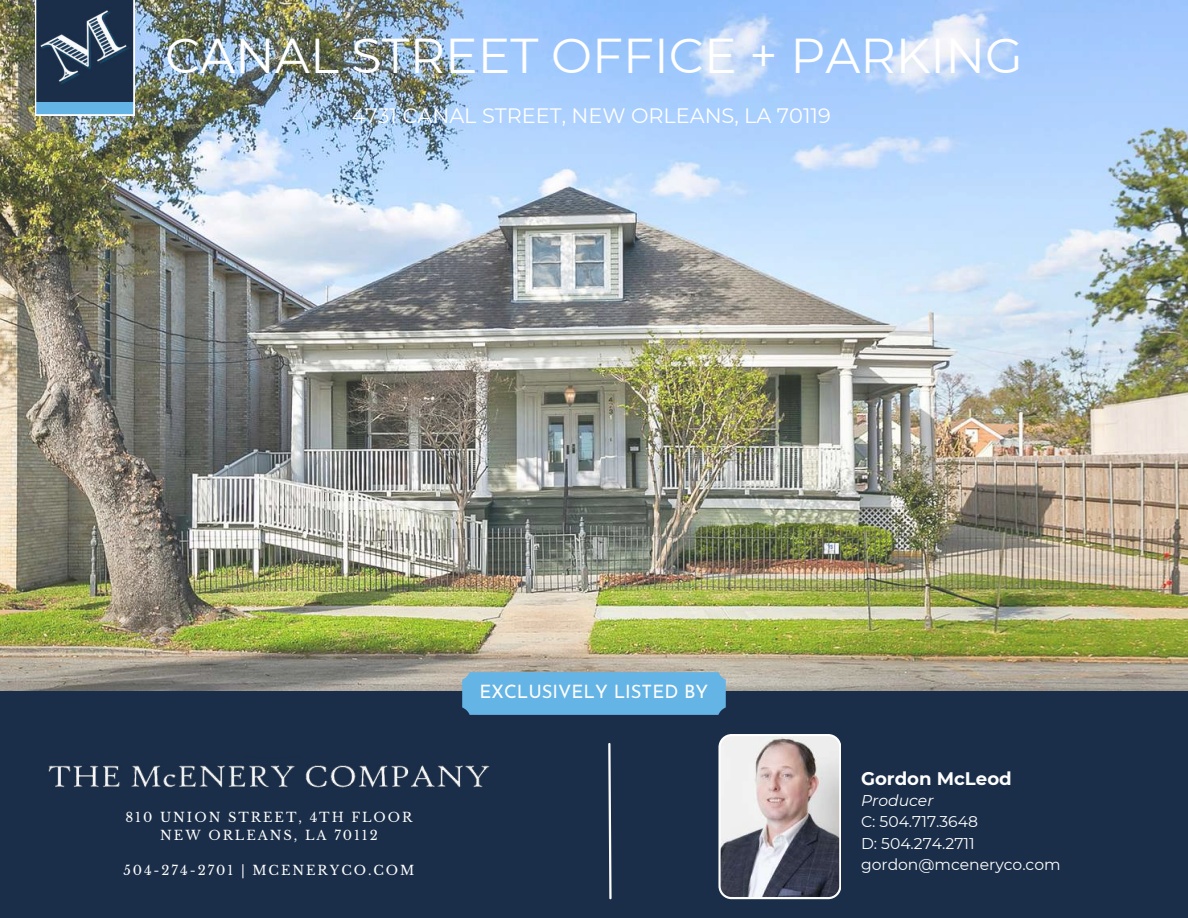
<style>
.page{position:relative;width:1188px;height:918px;background:#fff}
.page>*{position:absolute;margin:0;border:0;box-sizing:border-box;transform-origin:0 0}
.t1{font:48.9px "Montserrat";color:#fff}
.t2{font:20.85px "Montserrat";color:#fff}
.t3{font:18.45px "Josefin Sans";color:#fefefe}
.t4{font:700 18.15px "Montserrat";color:#fefefe}
.t5{font:15.6px/21.3px "Montserrat";color:#fefefe}
.t6{font:italic 15.6px "Montserrat";color:#fefefe}
.t7{font:13.05px/17.9px "Libre Baskerville";letter-spacing:.15em;color:#fefefe;text-align:center}
</style>
<div class="page">
<img style="left:0;top:0;width:1188px;height:691px">
<div style="left:0;top:691px;width:1188px;height:227px;background:#1a2e49"></div>
<div style="left:462px;top:672px;width:264px;height:43px;background:#64b4e6"></div>
<div style="left:702px;top:676px;width:17px;height:18px;background:#64b4e6;border-radius:50%"></div>
<div style="left:702px;top:694px;width:17px;height:17px;background:#64b4e6;border-radius:50%"></div>
<div style="left:466px;top:694px;width:17px;height:17px;background:#64b4e6;border-radius:50%"></div>
<div style="left:468px;top:676px;width:17px;height:18px;background:#64b4e6;border-radius:50%"></div>
<svg style="left:718px;top:734px;width:123px;height:165px;background:#a7a2a6"></svg>
<img style="left:48px;top:765px;width:442px;height:23px">
<svg style="left:608px;top:743px;width:4px;height:157px"></svg>
<svg style="left:35px;top:0;width:99px;height:115px;background:#3b546f"></svg>
<h1 class="t1" style="left:165px;top:26px;width:859px">CANAL STREET OFFICE + PARKING</h1>
<h2 class="t2" style="left:352px;top:103px;width:481px">4731 CANAL STREET, NEW ORLEANS, LA 70119</h2>
<p class="t7" style="left:125px;top:808px;width:289px">810 UNION STREET, 4TH FLOOR<br>NEW ORLEANS, LA 70112</p>
<p class="t7" style="left:123px;top:862px;width:293px">504-274-2701 | MCENERYCO.COM</p>
<h3 class="t3" style="left:480px;top:684px;width:230px">EXCLUSIVELY LISTED BY</h3>
<h3 class="t4" style="left:861px;top:767px;width:152px">Gordon McLeod</h3>
<p class="t6" style="left:861px;top:791px;width:74px">Producer</p>
<p class="t5" style="left:861px;top:811px;width:201px">C: 504.717.3648<br>D: 504.274.2711 gordon@mceneryco.com</p>
</div>
